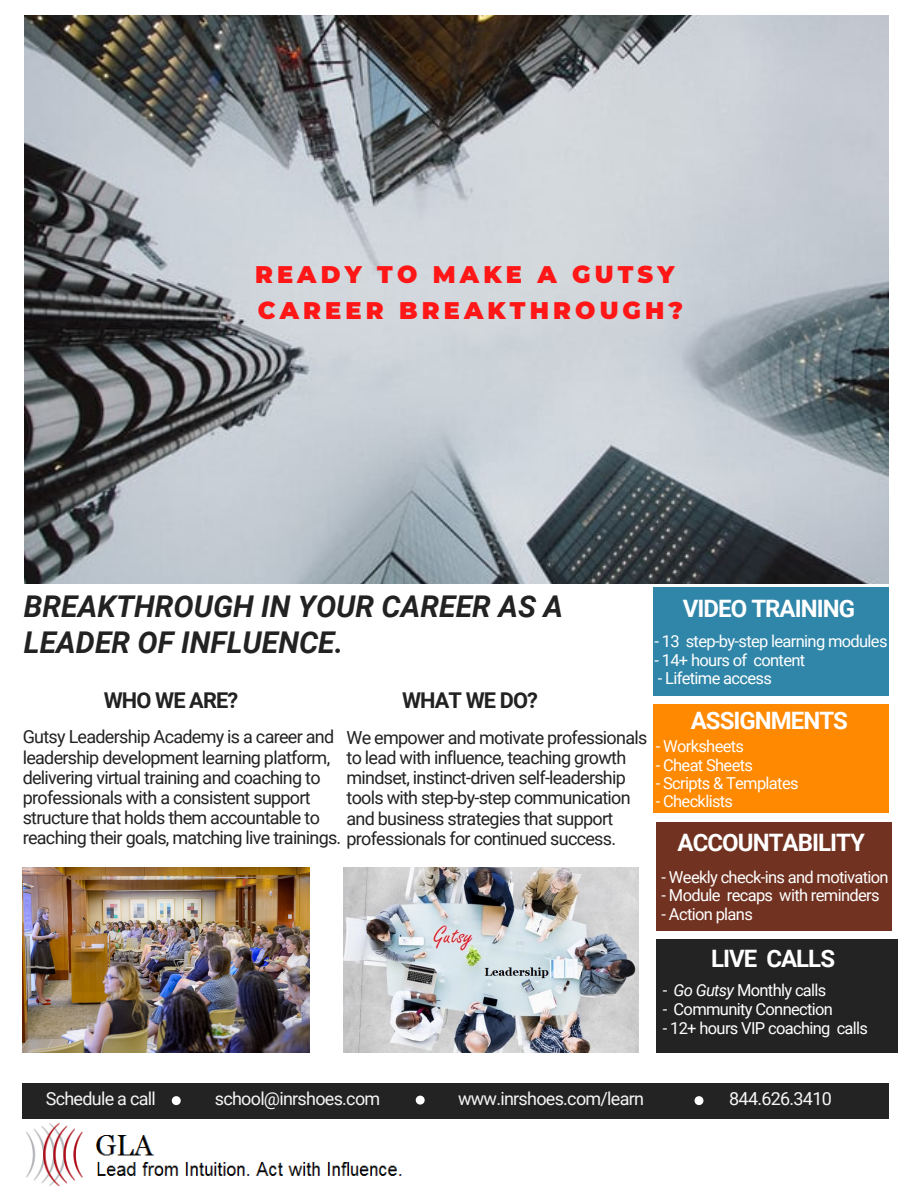
<style>
.page{position:relative;width:918px;height:1188px;background:#fff}
.page>*{position:absolute;margin:0;border:0;box-sizing:border-box;transform-origin:0 0}
.t1{font:italic 700 30px/36px "Roboto";color:#222}
.t2{font:700 24px "Roboto";letter-spacing:-.04em;color:#fff}
.t3{font:900 24px/36.3px "Montserrat";letter-spacing:.17em;color:#ff1616}
.t4{font:700 21.75px "Roboto";letter-spacing:-.04em;color:#222}
.t5{font:18px/20.1px "Roboto";letter-spacing:-.04em;color:#222}
.t6{font:18px "Roboto";letter-spacing:-.04em;color:#f5f5f5}
.t7{font:16.5px "Roboto";letter-spacing:-.04em;color:#fff}
.s1{font-style:italic}
</style>
<div class="page">
<div style="left:654px;top:588px;width:235px;height:108px;background:#3086a9"></div>
<div style="left:654px;top:705px;width:235px;height:108px;background:#ff8900"></div>
<div style="left:656px;top:822px;width:235px;height:108px;background:#713221"></div>
<div style="left:656px;top:940px;width:242px;height:112px;background:#232323"></div>
<div style="left:23px;top:1083px;width:866px;height:35px;background:#232323"></div>
<svg style="left:172px;top:1096px;width:9px;height:9px"></svg>
<svg style="left:416px;top:1096px;width:9px;height:9px"></svg>
<svg style="left:695px;top:1096px;width:8px;height:9px"></svg>
<img style="left:26px;top:1123px;width:376px;height:64px">
<img style="left:23px;top:867px;width:287px;height:186px">
<img style="left:344px;top:867px;width:295px;height:186px">
<img style="left:25px;top:16px;width:864px;height:568px">
<h2 class="t3" style="left:255px;top:256px;width:430px">READY TO MAKE A GUTSY<br>CAREER BREAKTHROUGH?</h2>
<h1 class="t1" style="left:24px;top:589px;width:541px">BREAKTHROUGH IN YOUR CAREER AS A<br>LEADER OF INFLUENCE.</h1>
<p class="t4" style="left:104px;top:688px;width:136px">WHO WE ARE?</p>
<p class="t4" style="left:402px;top:688px;width:138px">WHAT WE DO?</p>
<p class="t5" style="left:23px;top:727px;width:595px">Gutsy Leadership Academy is a career and<br>leadership development learning platform,<br>delivering virtual training and coaching to<br>professionals with a consistent support<br>structure that holds them accountable to<br>reaching their goals, matching live trainings. professionals for continued success.</p>
<p class="t5" style="left:347px;top:728px;width:302px">We empower and motivate professionals to lead with influence, teaching growth mindset, instinct-driven self-leadership tools with step-by-step communication and business strategies that support</p>
<h2 class="t2" style="left:683px;top:594px;width:174px">VIDEO TRAINING</h2>
<p class="t7" style="left:654px;top:632px;width:235px">- 13 step-by-step learning modules</p>
<p class="t7" style="left:654px;top:650px;width:152px">- 14+ hours of content</p>
<p class="t7" style="left:658px;top:669px;width:116px">- Lifetime access</p>
<h2 class="t2" style="left:691px;top:706px;width:159px">ASSIGNMENTS</h2>
<p class="t7" style="left:656px;top:737px;width:90px">- Worksheets</p>
<p class="t7" style="left:656px;top:755px;width:99px">- Cheat Sheets</p>
<p class="t7" style="left:656px;top:773px;width:144px">- Scripts &amp; Templates</p>
<p class="t7" style="left:656px;top:792px;width:79px">- Checklists</p>
<h2 class="t2" style="left:678px;top:829px;width:189px">ACCOUNTABILITY</h2>
<p class="t7" style="left:662px;top:868px;width:229px">- Weekly check-ins and motivation</p>
<p class="t7" style="left:662px;top:886px;width:219px">- Module recaps with reminders</p>
<p class="t7" style="left:662px;top:904px;width:93px">- Action plans</p>
<h2 class="t2" style="left:711px;top:945px;width:125px">LIVE CALLS</h2>
<p class="t7" style="left:663px;top:981px;width:165px">- <span class="s1">Go Gutsy</span> Monthly calls</p>
<p class="t7" style="left:663px;top:1000px;width:172px">- Community Connection</p>
<p class="t7" style="left:663px;top:1019px;width:207px">- 12+ hours VIP coaching calls</p>
<p class="t6" style="left:46px;top:1088px;width:112px">Schedule a call</p>
<p class="t6" style="left:215px;top:1088px;width:167px">school@inrshoes.com</p>
<p class="t6" style="left:458px;top:1088px;width:188px">www.inrshoes.com/learn</p>
<p class="t6" style="left:729px;top:1088px;width:104px">844.626.3410</p>
</div>
